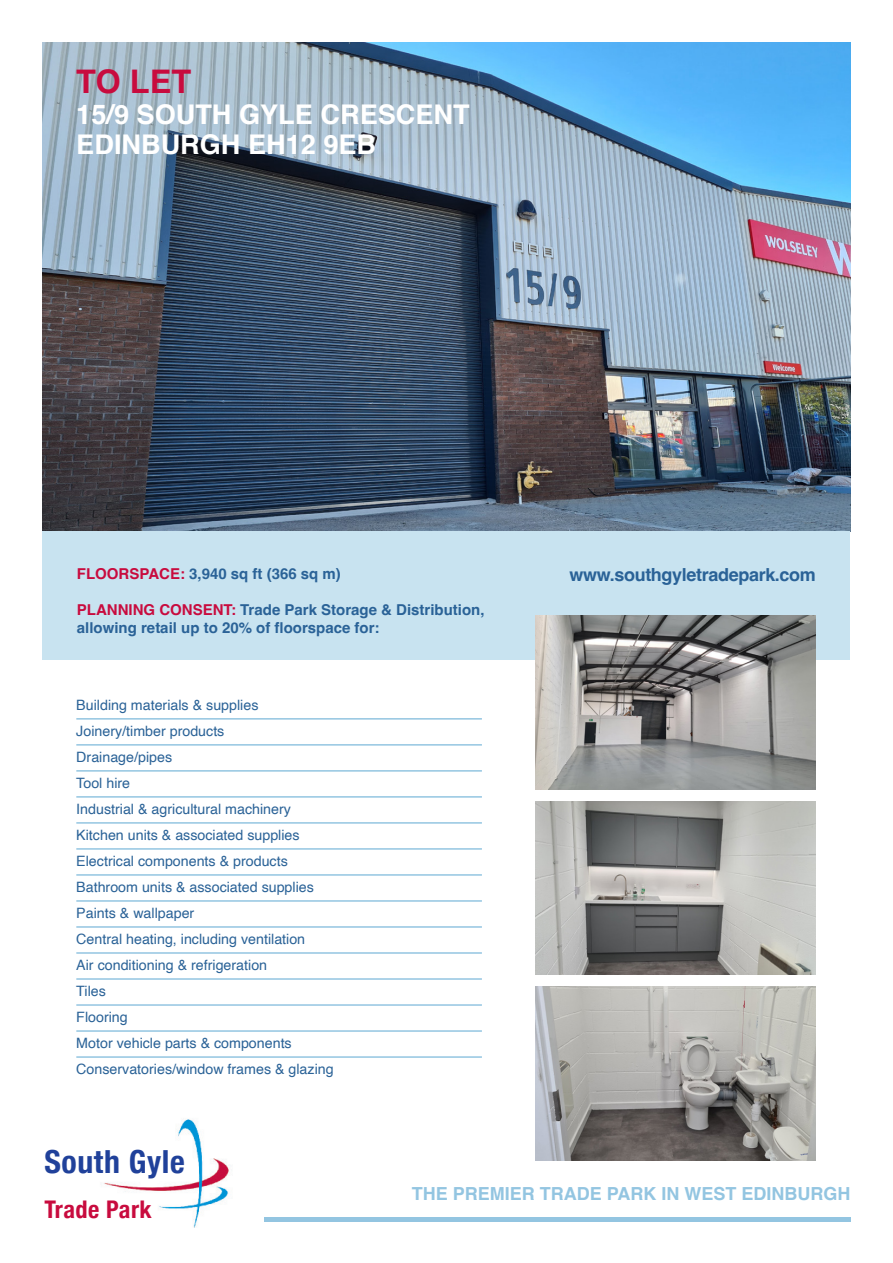
<style>
.page{position:relative;width:893px;height:1263px;background:#fff}
.page>*{position:absolute;margin:0;border:0;box-sizing:border-box;transform-origin:0 0}
.t1{font:700 32.55px "Helvetica";color:#c80b3e}
.t2{font:700 condensed 31.8px "Helvetica Neue";letter-spacing:.02em;color:#20419a}
.t3{font:700 27.15px/30.5px "Helvetica";color:#fff}
.t4{font:700 condensed 24.3px "Helvetica Neue";letter-spacing:.02em;color:#c80b3e}
.t5{font:700 18px "Helvetica";color:#93c5e1}
.t6{font:700 18px "Helvetica";letter-spacing:-.02em;color:#2a6297}
.t7{font:700 15px/18px "Helvetica";color:#2a6297}
.t8{font:14.25px/26px "Helvetica";color:#2a6297}
.s1{color:#c80b3e}
</style>
<div class="page">
<img style="left:43px;top:43px;width:807px;height:488px">
<div style="left:43px;top:531px;width:807px;height:129px;background:#c8e3f0"></div>
<img style="left:536px;top:615px;width:280px;height:174px">
<img style="left:536px;top:801px;width:280px;height:174px">
<img style="left:536px;top:986px;width:280px;height:174px">
<hr style="left:264px;top:1217px;width:586px;height:4px;background:#93c5e1">
<img style="left:103px;top:1119px;width:128px;height:109px">
<hr style="left:76px;top:978px;width:406px;height:2px;background:#93c5e1">
<hr style="left:76px;top:744px;width:406px;height:2px;background:#93c5e1">
<hr style="left:76px;top:718px;width:406px;height:2px;background:#93c5e1">
<hr style="left:76px;top:770px;width:406px;height:2px;background:#93c5e1">
<hr style="left:76px;top:796px;width:406px;height:2px;background:#93c5e1">
<hr style="left:76px;top:848px;width:406px;height:2px;background:#93c5e1">
<hr style="left:76px;top:822px;width:406px;height:2px;background:#93c5e1">
<hr style="left:76px;top:874px;width:406px;height:2px;background:#93c5e1">
<hr style="left:76px;top:900px;width:406px;height:2px;background:#93c5e1">
<hr style="left:76px;top:926px;width:406px;height:2px;background:#93c5e1">
<hr style="left:76px;top:952px;width:406px;height:2px;background:#93c5e1">
<hr style="left:76px;top:1004px;width:406px;height:2px;background:#93c5e1">
<hr style="left:76px;top:1030px;width:406px;height:2px;background:#93c5e1">
<hr style="left:76px;top:1056px;width:406px;height:2px;background:#93c5e1">
<h1 class="t1" style="left:76px;top:62px;width:117px">TO LET</h1>
<h3 class="t3" style="left:76px;top:102px;width:395px">15/9 SOUTH GYLE CRESCENT<br>EDINBURGH EH12 9EB</h3>
<p class="t7" style="left:77px;top:566px;width:265px"><span class="s1">FLOORSPACE:</span> 3,940 sq ft (366 sq m)</p>
<p class="t7" style="left:77px;top:602px;width:409px"><span class="s1">PLANNING CONSENT:</span> Trade Park Storage &amp; Distribution, allowing retail up to 20% of floorspace for:</p>
<p class="t8" style="left:76px;top:692px;width:259px">Building materials &amp; supplies<br>Joinery/timber products<br>Drainage/pipes<br>Tool hire<br>Industrial &amp; agricultural machinery<br>Kitchen units &amp; associated supplies<br>Electrical components &amp; products<br>Bathroom units &amp; associated supplies<br>Paints &amp; wallpaper<br>Central heating, including ventilation<br>Air conditioning &amp; refrigeration<br>Tiles<br>Flooring<br>Motor vehicle parts &amp; components<br>Conservatories/window frames &amp; glazing</p>
<h2 class="t2" style="left:44px;top:1135px;width:142px">South Gyle</h2>
<p class="t6" style="left:569px;top:564px;width:248px">www.southgyletradepark.com</p>
<h3 class="t4" style="left:44px;top:1189px;width:109px">Trade Park</h3>
<p class="t5" style="left:412px;top:1182px;width:440px">THE PREMIER TRADE PARK IN WEST EDINBURGH</p>
</div>
